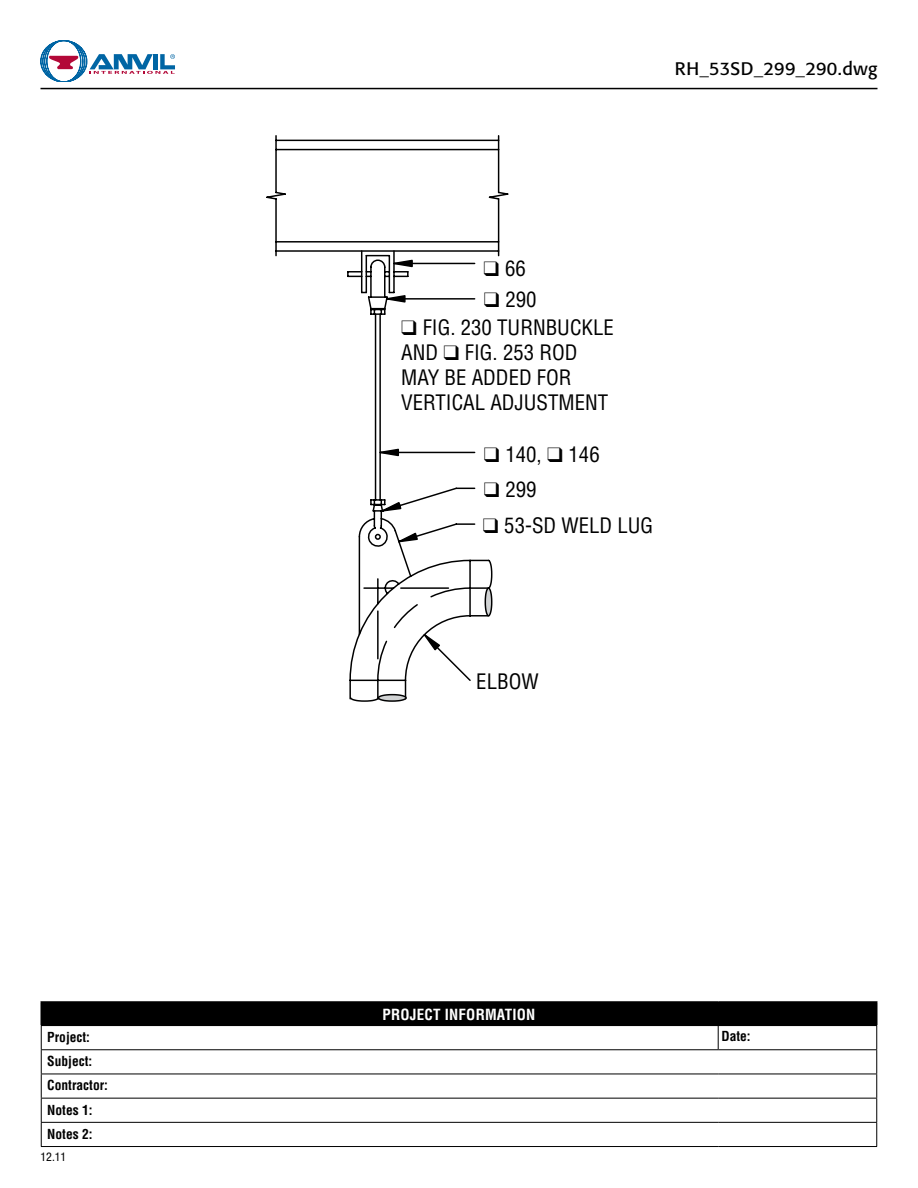
<style>
.page{position:relative;width:918px;height:1188px;background:#fff}
.page>*{position:absolute;margin:0;border:0;box-sizing:border-box;transform-origin:0 0}
.t1{font:condensed 20.85px/24.8px "Helvetica";color:#000}
.t2{font:18px "Formata";letter-spacing:.025em;color:#000}
.t3{font:700 condensed 15px "Helvetica";letter-spacing:.015em;color:#fff}
.t4{font:700 condensed 13.5px/24.2px "Helvetica";color:#000}
.t5{font:condensed 12px "Helvetica Neue";color:#000}
</style>
<div class="page">
<div style="left:41px;top:1002px;width:836px;height:24px;background:#000"></div>
<hr style="left:40px;top:1001px;width:678px;height:2px;background:#000">
<hr style="left:40px;top:1003px;width:2px;height:22px;background:#000">
<hr style="left:718px;top:1001px;width:159px;height:2px;background:#000">
<hr style="left:876px;top:1003px;width:2px;height:22px;background:#000">
<svg style="left:718px;top:1026px;width:1px;height:23px"></svg>
<hr style="left:41px;top:1049px;width:677px;height:1px;background:#000">
<hr style="left:718px;top:1049px;width:159px;height:1px;background:#000">
<hr style="left:41px;top:1074px;width:677px;height:1px;background:#000">
<hr style="left:718px;top:1074px;width:159px;height:1px;background:#000">
<svg style="left:876px;top:1026px;width:1px;height:120px"></svg>
<hr style="left:41px;top:1098px;width:677px;height:1px;background:#000">
<hr style="left:718px;top:1098px;width:159px;height:1px;background:#000">
<hr style="left:41px;top:1122px;width:677px;height:1px;background:#000">
<svg style="left:41px;top:1026px;width:1px;height:120px"></svg>
<hr style="left:718px;top:1122px;width:159px;height:1px;background:#000">
<hr style="left:41px;top:1146px;width:677px;height:1px;background:#000">
<hr style="left:718px;top:1146px;width:159px;height:1px;background:#000">
<svg style="left:40px;top:40px;width:135px;height:42px"></svg>
<hr style="left:40px;top:88px;width:838px;height:1px;background:#000">
<svg style="left:266px;top:135px;width:243px;height:567px"></svg>
<p class="t2" style="left:675px;top:57px;width:204px">RH_53SD_299_290.dwg</p>
<p class="t1" style="left:484px;top:256px;width:44px">❑ 66</p>
<p class="t1" style="left:484px;top:286px;width:54px">❑ 290</p>
<p class="t1" style="left:401px;top:315px;width:214px">❑ FIG. 230 TURNBUCKLE<br>AND ❑ FIG. 253 ROD<br>MAY BE ADDED FOR<br>VERTICAL ADJUSTMENT</p>
<p class="t1" style="left:484px;top:441px;width:117px">❑ 140, ❑ 146</p>
<p class="t1" style="left:484px;top:477px;width:54px">❑ 299</p>
<p class="t1" style="left:483px;top:513px;width:172px">❑ 53-SD WELD LUG</p>
<p class="t1" style="left:476px;top:669px;width:64px">ELBOW</p>
<p class="t3" style="left:383px;top:1005px;width:154px">PROJECT INFORMATION</p>
<p class="t4" style="left:47px;top:1025px;width:44px">Project:</p>
<p class="t4" style="left:721px;top:1024px;width:31px">Date:</p>
<p class="t4" style="left:47px;top:1049px;width:62px">Subject:<br>Contractor:<br>Notes 1:<br>Notes 2:</p>
<p class="t5" style="left:40px;top:1150px;width:27px">12.11</p>
</div>
